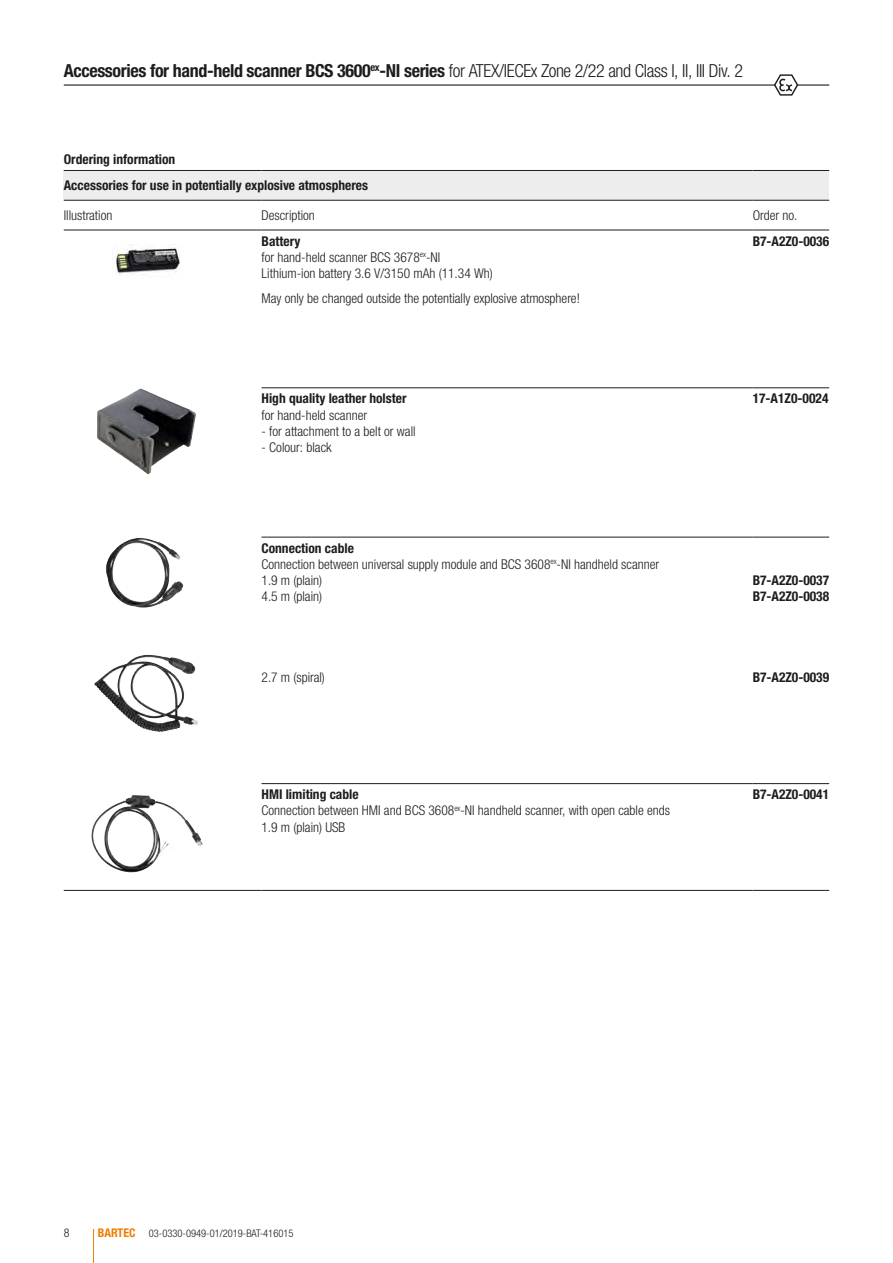
<style>
.page{position:relative;width:893px;height:1263px;background:#fff}
.page>*{position:absolute;margin:0;border:0;box-sizing:border-box;transform-origin:0 0}
.t1{font:700 condensed 18px "Helvetica Neue LTW1 G";letter-spacing:-.02em;color:#1d1d1b}
.t2{font:300 condensed 13.5px/16.2px "Helvetica Neue LTW1 G";color:#1d1d1b}
.t3{font:700 condensed 13.5px/25.7px "Helvetica Neue LTW1 G";color:#1d1d1b}
.t4{font:300 condensed 12px "Helvetica Neue LTW1 G";color:#1d1d1b}
.t5{font:300 condensed 10.5px "Helvetica Neue LTW1 G";color:#1d1d1b}
.s1{font-weight:300}
.s2{font-weight:700}
.s3{font-weight:700;font-size:12px;color:#ef7d00}
</style>
<div class="page">
<hr style="left:64px;top:84px;width:765px;height:2px;background:#1d1d1b">
<svg style="left:774px;top:74px;width:24px;height:22px"></svg>
<img style="left:112px;top:245px;width:69px;height:30px">
<img style="left:106px;top:538px;width:77px;height:70px">
<img style="left:94px;top:655px;width:50px;height:62px">
<img style="left:91px;top:795px;width:83px;height:77px">
<img style="left:97px;top:388px;width:99px;height:86px">
<hr style="left:93px;top:1229px;width:1px;height:34px;background:#ef7d00">
<div style="left:64px;top:170px;width:765px;height:30px;background:#ededed"></div>
<hr style="left:753px;top:388px;width:76px;height:1px;background:#1d1d1b">
<hr style="left:753px;top:537px;width:76px;height:1px;background:#1d1d1b">
<hr style="left:753px;top:783px;width:76px;height:1px;background:#1d1d1b">
<hr style="left:64px;top:230px;width:197px;height:1px;background:#1d1d1b">
<hr style="left:261px;top:230px;width:492px;height:1px;background:#1d1d1b">
<hr style="left:64px;top:170px;width:197px;height:1px;background:#1d1d1b">
<hr style="left:261px;top:170px;width:492px;height:1px;background:#1d1d1b">
<hr style="left:753px;top:170px;width:76px;height:1px;background:#1d1d1b">
<hr style="left:64px;top:200px;width:197px;height:1px;background:#1d1d1b">
<hr style="left:261px;top:200px;width:492px;height:1px;background:#1d1d1b">
<hr style="left:753px;top:200px;width:76px;height:1px;background:#1d1d1b">
<hr style="left:64px;top:890px;width:197px;height:1px;background:#1d1d1b">
<hr style="left:261px;top:890px;width:492px;height:1px;background:#1d1d1b">
<hr style="left:753px;top:890px;width:76px;height:1px;background:#1d1d1b">
<hr style="left:753px;top:230px;width:76px;height:1px;background:#1d1d1b">
<hr style="left:261px;top:388px;width:492px;height:1px;background:#1d1d1b">
<hr style="left:261px;top:537px;width:492px;height:1px;background:#1d1d1b">
<hr style="left:261px;top:783px;width:492px;height:1px;background:#1d1d1b">
<h1 class="t1" style="left:64px;top:59px;width:681px">Accessories for hand-held scanner BCS 3600<sup>ex</sup>-NI series <span class="s1">for ATEX/IECEx Zone 2/22 and Class I, II, III Div. 2</span></h1>
<p class="t3" style="left:64px;top:147px;width:306px">Ordering information<br>Accessories for use in potentially explosive atmospheres</p>
<p class="t2" style="left:64px;top:207px;width:50px">Illustration</p>
<p class="t2" style="left:261px;top:207px;width:55px">Description</p>
<p class="t2" style="left:753px;top:207px;width:46px">Order no.</p>
<p class="t2" style="left:261px;top:233px;width:233px"><span class="s2">Battery<br></span>for hand-held scanner BCS 3678<sup>ex</sup>-NI<br>Lithium-ion battery 3.6 V/3150 mAh (11.34 Wh)</p>
<p class="t2" style="left:261px;top:290px;width:320px">May only be changed outside the potentially explosive atmosphere!</p>
<p class="t3" style="left:753px;top:228px;width:78px">B7-A2Z0-0036</p>
<p class="t3" style="left:261px;top:386px;width:147px">High quality leather holster</p>
<p class="t2" style="left:261px;top:407px;width:107px">for hand-held scanner</p>
<p class="t2" style="left:261px;top:423px;width:156px">- for attachment to a belt or wall</p>
<p class="t2" style="left:261px;top:439px;width:72px">- Colour: black</p>
<p class="t2" style="left:261px;top:540px;width:399px"><span class="s2">Connection cable<br></span>Connection between universal supply module and BCS 3608<sup>ex</sup>-NI handheld scanner<br>1.9 m (plain)<br>4.5 m (plain)</p>
<p class="t2" style="left:262px;top:670px;width:65px">2.7 m (spiral)</p>
<p class="t3" style="left:753px;top:386px;width:77px">17-A1Z0-0024</p>
<p class="t3" style="left:753px;top:572px;width:78px;line-height:16.2px">B7-A2Z0-0037<br>B7-A2Z0-0038</p>
<p class="t3" style="left:753px;top:665px;width:78px">B7-A2Z0-0039</p>
<p class="t2" style="left:261px;top:786px;width:410px"><span class="s2">HMI limiting cable<br></span>Connection between HMI and BCS 3608<sup>ex</sup>-NI handheld scanner, with open cable ends<br>1.9 m (plain) USB</p>
<p class="t3" style="left:753px;top:782px;width:78px">B7-A2Z0-0041</p>
<p class="t4" style="left:64px;top:1226px;width:7px">8</p>
<p class="t5" style="left:98px;top:1227px;width:197px"><span class="s3">BARTEC</span> 03-0330-0949-01/2019-BAT-416015</p>
</div>
